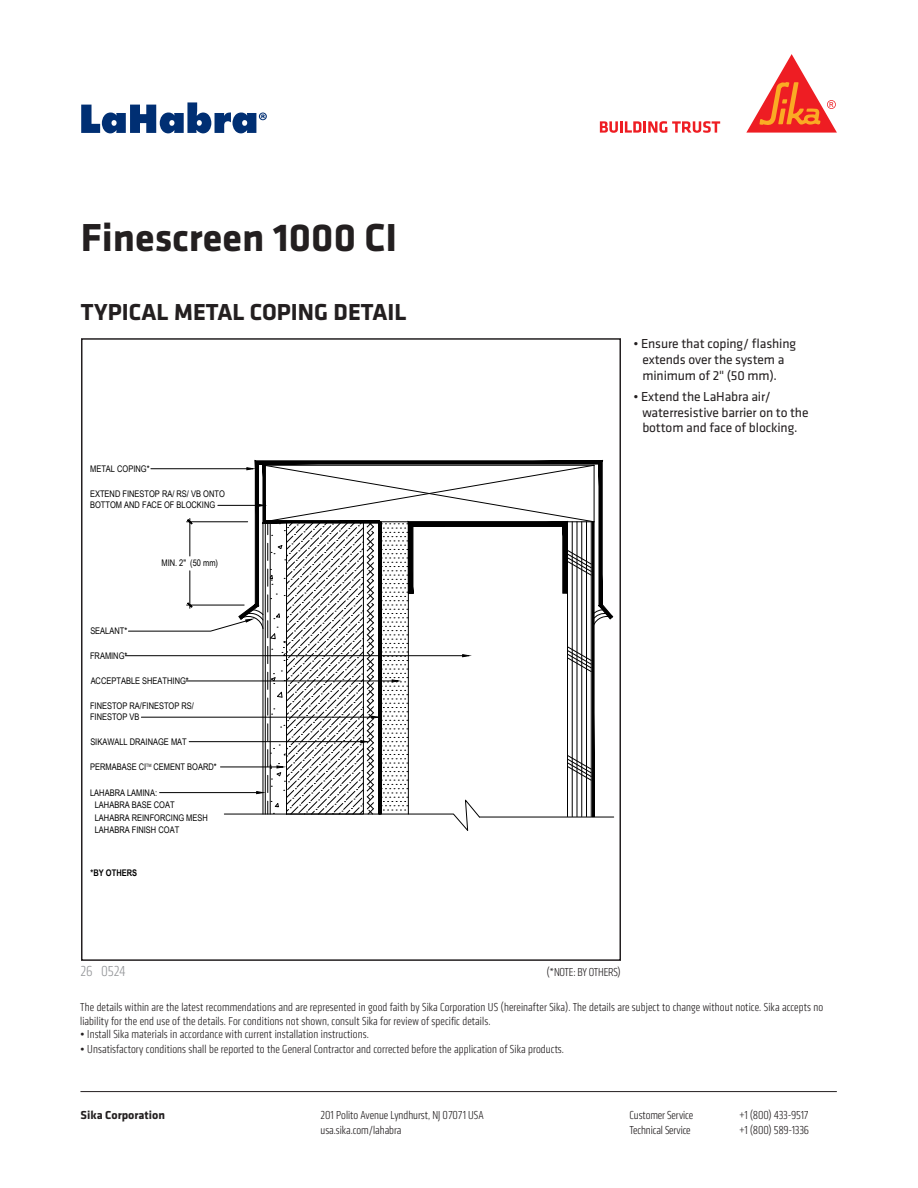
<style>
.page{position:relative;width:918px;height:1188px;background:#fff}
.page>*{position:absolute;margin:0;border:0;box-sizing:border-box;transform-origin:0 0}
.t1{font:700 40.5px "Klavika";color:#231f20}
.Detail_Product_Descr{font:700 24px "Klavika";color:#231f20}
.Detail_Number{font:300 condensed 15px "Klavika";color:#939598}
.Bulleted_List{font:13.5px/15.6px "Klavika";letter-spacing:-.01em;color:#231f20}
.t2{font:300 condensed 12px/13.5px "Klavika";letter-spacing:.01em;color:#231f20}
.t3{font:300 condensed 12px "Klavika";letter-spacing:-.015em;color:#231f20}
.t4{font:300 condensed 12px "Klavika";letter-spacing:-.02em;color:#231f20}
.t5{font:700 12px "Klavika";color:#231f20}
.t6{font:9.15px/12.6px "Arial Narrow";color:#000}
.t7{font:700 9.15px "Arial Narrow";color:#000}
</style>
<div class="page">
<div style="left:81px;top:338px;width:540px;height:623px;border:2px solid #231f20"></div>
<hr style="left:80px;top:1091px;width:757px;height:1px;background:#231f20">
<svg style="left:81px;top:102px;width:186px;height:31px"></svg>
<svg style="left:600px;top:121px;width:120px;height:12px"></svg>
<svg style="left:746px;top:54px;width:91px;height:79px"></svg>
<hr style="left:125px;top:655px;width:338px;height:1px;background:#000">
<hr style="left:479px;top:817px;width:135px;height:1px;background:#000">
<svg style="left:254px;top:460px;width:359px;height:159px;fill:#000"></svg>
<svg style="left:128px;top:465px;width:483px;height:366px"></svg>
<hr style="left:218px;top:505px;width:40px;height:1px;background:#000">
<hr style="left:263px;top:523px;width:1px;height:291px;background:#000">
<h1 class="t1" style="left:81px;top:208px;width:318px">Finescreen 1000 CI</h1>
<p class="Detail_Product_Descr" style="left:81px;top:294px;width:327px">TYPICAL METAL COPING DETAIL</p>
<p class="t6" style="left:90px;top:462px;width:61px">METAL COPING*</p>
<p class="t6" style="left:90px;top:488px;width:136px;line-height:10.9px">EXTEND FINESTOP RA/ RS/ VB ONTO<br>BOTTOM AND FACE OF BLOCKING</p>
<p class="t6" style="left:161px;top:556px;width:58px">MIN. 2" (50 mm)</p>
<p class="t6" style="left:90px;top:624px;width:39px">SEALANT*</p>
<p class="t6" style="left:90px;top:649px;width:39px">FRAMING*</p>
<p class="t6" style="left:91px;top:674px;width:100px">ACCEPTABLE SHEATHING*</p>
<p class="t6" style="left:90px;top:700px;width:105px;line-height:10.9px">FINESTOP RA/FINESTOP RS/<br>FINESTOP VB</p>
<p class="t6" style="left:90px;top:735px;width:98px">SIKAWALL DRAINAGE MAT</p>
<p class="t6" style="left:90px;top:761px;width:128px">PERMABASE CI<sup>TM</sup> CEMENT BOARD*</p>
<p class="t6" style="left:95px;top:786px;width:115px;text-indent:-5px">LAHABRA LAMINA:<br>LAHABRA BASE COAT<br>LAHABRA REINFORCING MESH<br>LAHABRA FINISH COAT</p>
<p class="t7" style="left:91px;top:866px;width:48px">*BY OTHERS</p>
<p class="Detail_Number" style="left:80px;top:963px;width:47px">26 0524</p>
<p class="Bulleted_List" style="left:642px;top:336px;width:155px;text-indent:-9px">• Ensure that coping/ flashing extends over the system a minimum of 2" (50 mm).</p>
<p class="Bulleted_List" style="left:642px;top:388px;width:168px;text-indent:-9px">• Extend the LaHabra air/ waterresistive barrier on to the bottom and face of blocking.</p>
<p class="t4" style="left:547px;top:966px;width:76px">(*NOTE: BY OTHERS)</p>
<p class="t2" style="left:80px;top:1001px;width:745px">The details within are the latest recommendations and are represented in good faith by Sika Corporation US (hereinafter Sika). The details are subject to change without notice. Sika accepts no liability for the end use of the details. For conditions not shown, consult Sika for review of specific details.</p>
<p class="t2" style="left:80px;top:1028px;width:290px">• Install Sika materials in accordance with current installation instructions.</p>
<p class="t2" style="left:80px;top:1043px;width:485px">• Unsatisfactory conditions shall be reported to the General Contractor and corrected before the application of Sika products.</p>
<p class="t5" style="left:81px;top:1106px;width:86px">Sika Corporation</p>
<p class="t2" style="left:321px;top:1108px;width:165px">201 Polito Avenue Lyndhurst, NJ 07071 USA</p>
<p class="t2" style="left:630px;top:1108px;width:65px">Customer Service</p>
<p class="t3" style="left:739px;top:1108px;width:71px">+1 (800) 433-9517</p>
<p class="t2" style="left:321px;top:1123px;width:82px">usa.sika.com/lahabra</p>
<p class="t2" style="left:630px;top:1123px;width:63px">Technical Service</p>
<p class="t3" style="left:739px;top:1123px;width:71px">+1 (800) 589-1336</p>
</div>
